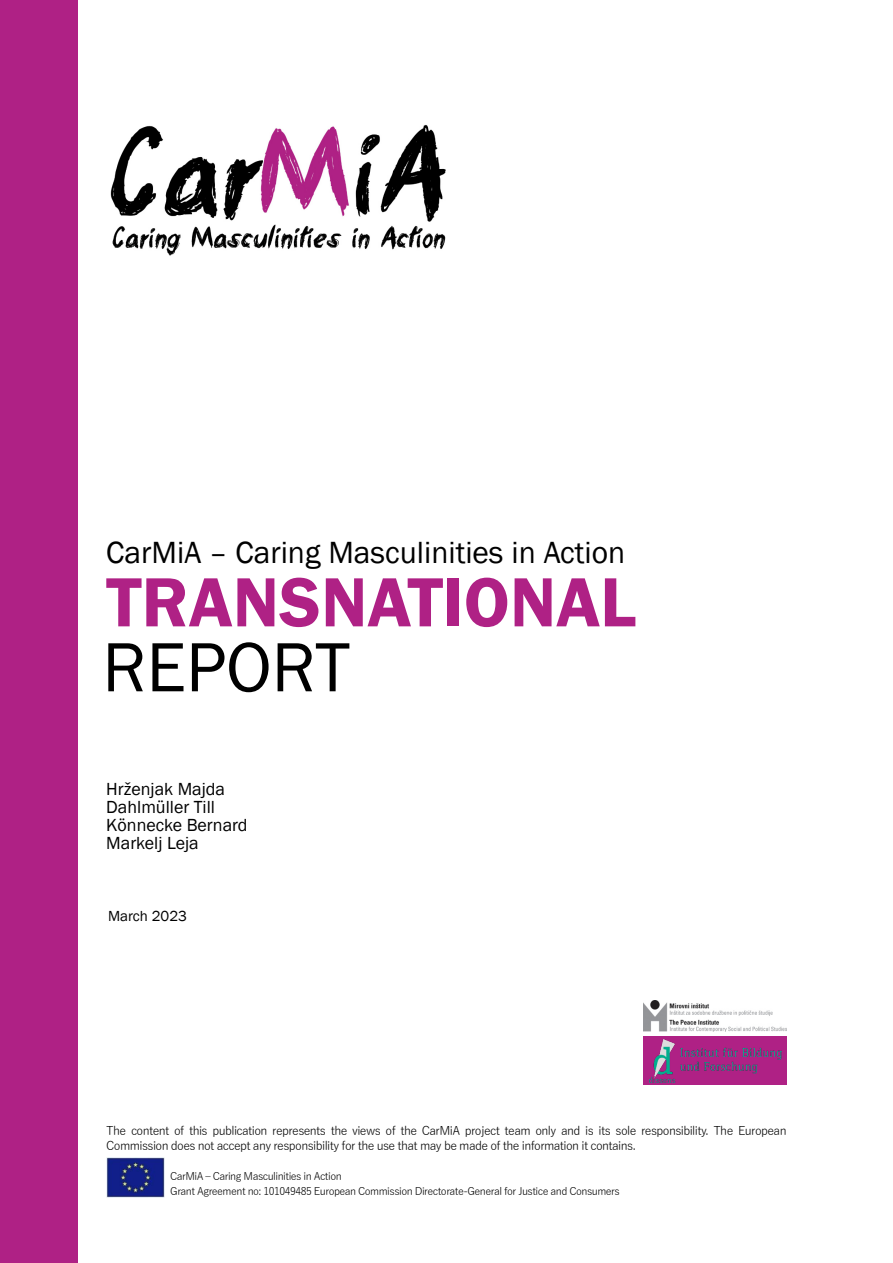
<style>
.page{position:relative;width:893px;height:1263px;background:#fff}
.page>*{position:absolute;margin:0;border:0;box-sizing:border-box;transform-origin:0 0}
.t1{font:600 72px "Franklin Gothic";color:#af2185}
.t2{font:72px "Franklin Gothic";color:#000}
.t3{font:31.5px "Franklin Gothic";color:#000}
.t4{font:18px/18px "Franklin Gothic";color:#000}
.t5{font:15px "Franklin Gothic";color:#000}
.t6{font:12px/15px "Yu Gothic";letter-spacing:-.05em;color:#000}
.t7{font:10.5px/15px "Yu Gothic";letter-spacing:-.05em;color:#000}
</style>
<div class="page">
<img style="left:110px;top:124px;width:336px;height:132px">
<img style="left:106px;top:1157px;width:59px;height:40px">
<img style="left:643px;top:1000px;width:144px;height:31px">
<div style="left:0;top:0;width:78px;height:1263px;background:#af2185"></div>
<div style="left:643px;top:1036px;width:144px;height:49px;background:#af2185"></div>
<img style="left:650px;top:1039px;width:131px;height:43px">
<h2 class="t3" style="left:106px;top:541px;width:520px">CarMiA – Caring Masculinities in Action</h2>
<h1 class="t1" style="left:106px;top:576px;width:531px">TRANSNATIONAL</h1>
<h1 class="t2" style="left:102px;top:641px;width:249px">REPORT</h1>
<h3 class="t4" style="left:106px;top:782px;width:143px">Hrženjak Majda<br>Dahlmüller Till<br>Könnecke Bernard<br>Markelj Leja</h3>
<p class="t5" style="left:108px;top:910px;width:80px">March 2023</p>
<p class="t6" style="left:106px;top:1123px;width:682px">The content of this publication represents the views of the CarMiA project team only and is its sole responsibility. The European<br>Commission does not accept any responsibility for the use that may be made of the information it contains.</p>
<p class="t7" style="left:170px;top:1169px;width:451px">CarMiA ‒ Caring Masculinities in Action<br>Grant Agreement no: 101049485 European Commission Directorate-General for Justice and Consumers</p>
</div>
